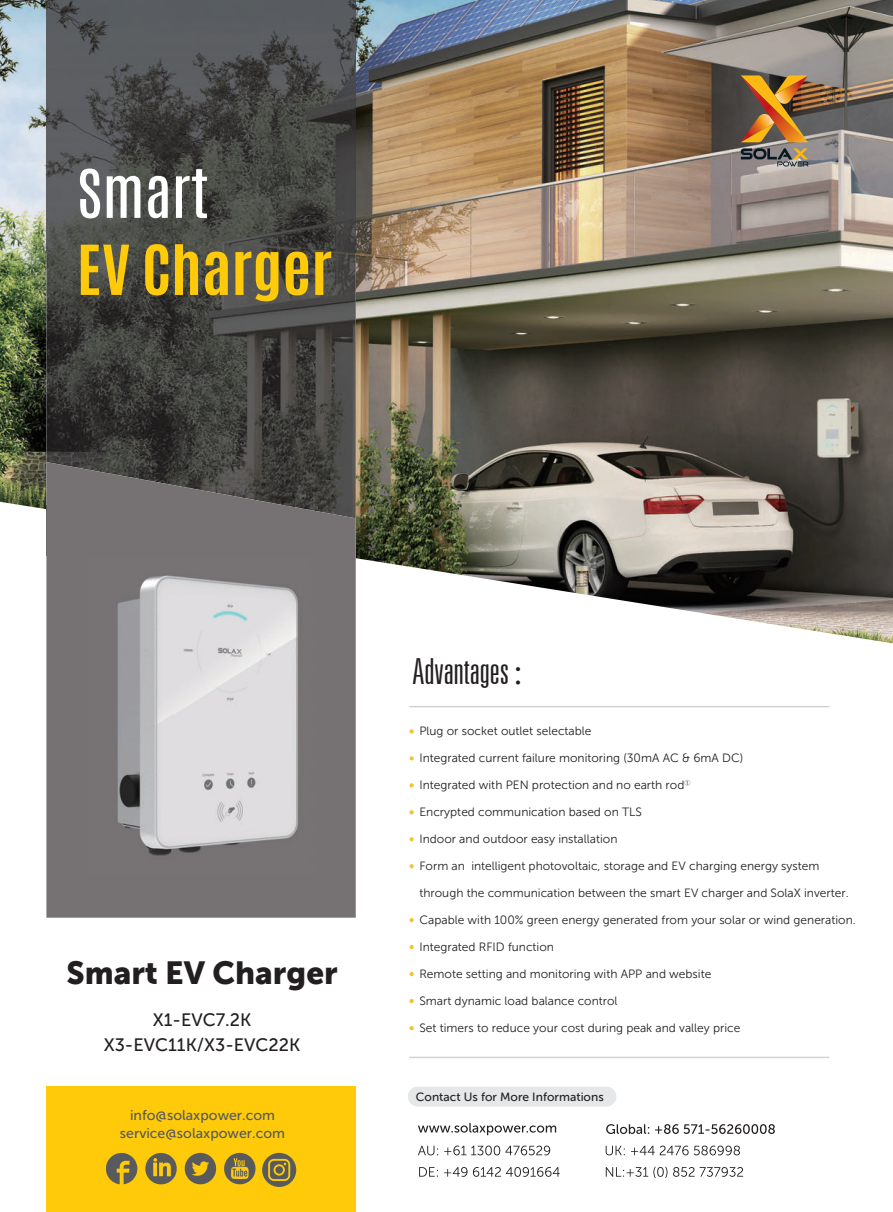
<style>
.page{position:relative;width:893px;height:1212px;background:#fff}
.page>*{position:absolute;margin:0;border:0;box-sizing:border-box;transform-origin:0 0}
.t1{font:700 58.5px "Antonio";color:#feca0a;scale:1.06 1}
.t2{font:56.7px "Antonio";color:#fff;scale:1.06 1}
.t3{font:300 ultra-condensed 36px "Univers LT";color:#231f20}
.t4{font:31.65px "Museo Sans 900";color:#231f20}
.t5{font:18px/25.5px "Museo Sans 500";color:#231f20;text-align:center}
.t6{font:14.1px/18.8px "Museo Sans 500";color:#58595b;text-align:center}
.t7{font:12px "Museo Sans 300";color:#231f20}
.t8{font:12px "Museo Sans 500";color:#231f20}
.s1{font-family:"Adobe Song Std";font-stretch:normal}
</style>
<div class="page">
<img style="left:0;top:0;width:893px;height:643px">
<svg style="left:409px;top:729px;width:5px;height:4px"></svg>
<svg style="left:409px;top:756px;width:5px;height:4px"></svg>
<svg style="left:409px;top:810px;width:5px;height:4px"></svg>
<svg style="left:409px;top:837px;width:5px;height:4px"></svg>
<svg style="left:409px;top:864px;width:5px;height:4px"></svg>
<svg style="left:409px;top:1026px;width:5px;height:4px"></svg>
<svg style="left:409px;top:918px;width:5px;height:4px"></svg>
<svg style="left:409px;top:945px;width:5px;height:4px"></svg>
<svg style="left:409px;top:999px;width:5px;height:4px"></svg>
<svg style="left:409px;top:972px;width:5px;height:4px"></svg>
<svg style="left:409px;top:783px;width:5px;height:4px"></svg>
<hr style="left:409px;top:706px;width:420px;height:1px;background:#d1d2d4">
<hr style="left:409px;top:1057px;width:420px;height:1px;background:#d1d2d4">
<img style="left:46px;top:0;width:310px;height:462px">
<svg style="left:46px;top:462px;width:310px;height:456px;background:#706c6d"></svg>
<div style="left:46px;top:1086px;width:310px;height:126px;background:#feca0a"></div>
<div style="left:408px;top:1086px;width:208px;height:20px;background:#e6e7e9;border-radius:10px"></div>
<svg style="left:418px;top:1123px;width:138px;height:12px"></svg>
<svg style="left:606px;top:1124px;width:169px;height:10px"></svg>
<svg style="left:418px;top:1145px;width:132px;height:10px"></svg>
<svg style="left:419px;top:1167px;width:141px;height:10px"></svg>
<svg style="left:606px;top:1145px;width:134px;height:10px"></svg>
<svg style="left:606px;top:1167px;width:137px;height:11px"></svg>
<img style="left:88px;top:556px;width:226px;height:320px">
<img style="left:741px;top:75px;width:67px;height:67px">
<svg style="left:741px;top:148px;width:68px;height:18px"></svg>
<svg style="left:106px;top:1153px;width:31px;height:31px"></svg>
<svg style="left:145px;top:1152px;width:111px;height:33px"></svg>
<svg style="left:262px;top:1153px;width:34px;height:34px"></svg>
<h2 class="t2" style="left:77px;top:152px;width:126px">SMART</h2>
<h1 class="t1" style="left:77px;top:226px;width:242px">EV Charger</h1>
<h3 class="t4" style="left:66px;top:955px;width:273px">Smart EV Charger</h3>
<h3 class="t5" style="left:104px;top:1007px;width:198px">X1-EVC7.2K<br>X3-EVC11K/X3-EVC22K</h3>
<p class="t6" style="left:120px;top:1105px;width:167px">info@solaxpower.com service@solaxpower.com</p>
<h3 class="t3" style="left:413px;top:653px;width:134px">Advantages<span class="s1">：</span></h3>
<p class="t7" style="left:419px;top:724px;width:174px">Plug or socket outlet selectable</p>
<p class="t7" style="left:419px;top:751px;width:325px">Integrated current failure monitoring (30mA AC &amp; 6mA DC)</p>
<p class="t7" style="left:419px;top:778px;width:273px">Integrated with PEN protection and no earth rod<sup>①</sup></p>
<p class="t7" style="left:419px;top:805px;width:224px">Encrypted communication based on TLS</p>
<p class="t7" style="left:419px;top:832px;width:200px">Indoor and outdoor easy installation</p>
<p class="t7" style="left:419px;top:859px;width:402px">Form an intelligent photovoltaic, storage and EV charging energy system</p>
<p class="t7" style="left:419px;top:886px;width:431px">through the communication between the smart EV charger and SolaX inverter.</p>
<p class="t7" style="left:419px;top:913px;width:438px">Capable with 100% green energy generated from your solar or wind generation.</p>
<p class="t7" style="left:419px;top:940px;width:136px">Integrated RFID function</p>
<p class="t7" style="left:419px;top:967px;width:293px">Remote setting and monitoring with APP and website</p>
<p class="t7" style="left:419px;top:994px;width:200px">Smart dynamic load balance control</p>
<p class="t7" style="left:419px;top:1021px;width:322px">Set timers to reduce your cost during peak and valley price</p>
<p class="t8" style="left:416px;top:1090px;width:189px">Contact Us for More Informations</p>
</div>
